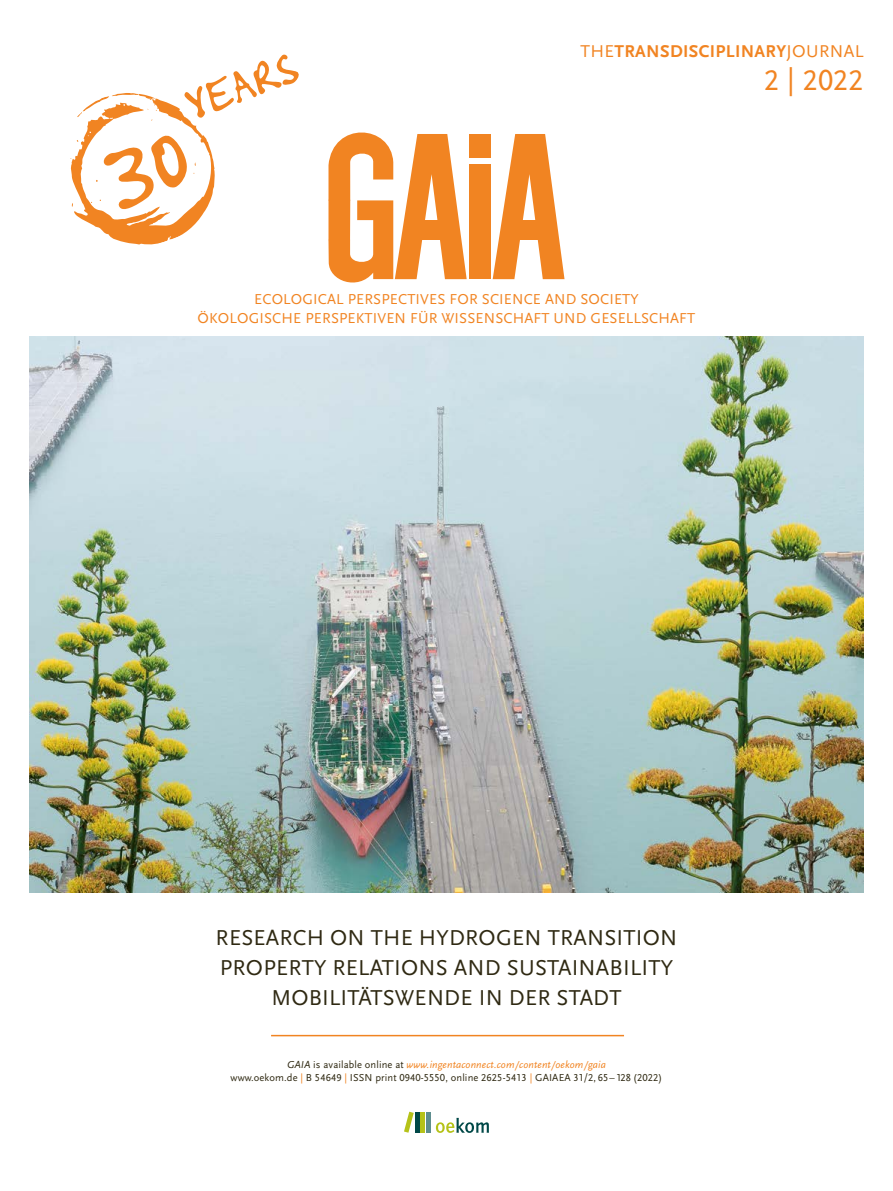
<style>
.page{position:relative;width:893px;height:1191px;background:#fff}
.page>*{position:absolute;margin:0;border:0;box-sizing:border-box;transform-origin:0 0}
.t1{font:30px "Scala Sans LF";color:#f18422}
.t2{font:22.5px "Scala Sans LF";letter-spacing:.01em;color:#2f2912}
.t3{font:700 17.85px "Scala Sans LF";letter-spacing:.02em;color:#f18422}
.t4{font:15px "Scala Sans LF";letter-spacing:.01em;color:#f18422}
.t5{font:10.5px "Scala Sans LF";letter-spacing:.01em;color:#2f2912}
.t6{font:italic 10.5px "Scala Sans LF";letter-spacing:.01em;color:#f18422}
.s1{font-weight:400}
.s2{color:#2f2912}
.s3{font-style:normal;color:#2f2912}
.s4{color:#f18422}
</style>
<div class="page">
<div style="left:469px;top:134px;width:22px;height:23px;background:#f18422"></div>
<div style="left:469px;top:165px;width:22px;height:114px;background:#f18422"></div>
<svg style="left:328px;top:132px;width:139px;height:150px"></svg>
<svg style="left:493px;top:134px;width:71px;height:145px"></svg>
<div style="left:519px;top:221px;width:19px;height:19px;background:#f18422"></div>
<div style="left:328px;top:200px;width:22px;height:40px;background:#f18422"></div>
<div style="left:426px;top:1112px;width:5px;height:20px;background:#5e8e8f"></div>
<hr style="left:421px;top:1112px;width:4px;height:20px;background:#b5c219">
<hr style="left:415px;top:1112px;width:4px;height:20px;background:#004847">
<svg style="left:404px;top:1111px;width:10px;height:21px"></svg>
<svg style="left:436px;top:1117px;width:53px;height:15px"></svg>
<hr style="left:271px;top:1034px;width:353px;height:2px;background:#f18422">
<img style="left:29px;top:336px;width:835px;height:556px">
<svg style="left:70px;top:54px;width:229px;height:191px"></svg>
<p class="t3" style="left:580px;top:42px;width:285px"><span class="s1">THE</span>TRANSDISCIPLINARY<span class="s1">JOURNAL</span></p>
<p class="t1" style="left:764px;top:64px;width:101px">2 | 2022</p>
<p class="t4" style="left:254px;top:291px;width:386px">ECOLOGICAL PERSPECTIVES FOR SCIENCE AND SOCIETY</p>
<p class="t4" style="left:198px;top:310px;width:499px">ÖKOLOGISCHE PERSPEKTIVEN FÜR WISSENSCHAFT UND GESELLSCHAFT</p>
<p class="t2" style="left:216px;top:925px;width:463px">RESEARCH ON THE HYDROGEN TRANSITION</p>
<p class="t2" style="left:220px;top:955px;width:455px">PROPERTY RELATIONS AND SUSTAINABILITY</p>
<p class="t2" style="left:271px;top:985px;width:352px">MOBILITÄTSWENDE IN DER STADT</p>
<p class="t6" style="left:287px;top:1059px;width:320px"><span class="s2">GAIA</span> <span class="s3">is available online at</span> www.ingentaconnect.com/content/oekom/gaia</p>
<p class="t5" style="left:231px;top:1072px;width:433px">www.oekom.de <span class="s4">|</span> B 54649 <span class="s4">|</span> ISSN print 0940-5550, online 2625-5413 <span class="s4">|</span> GAIAEA 31/2, 65– 128 (2022)</p>
</div>
